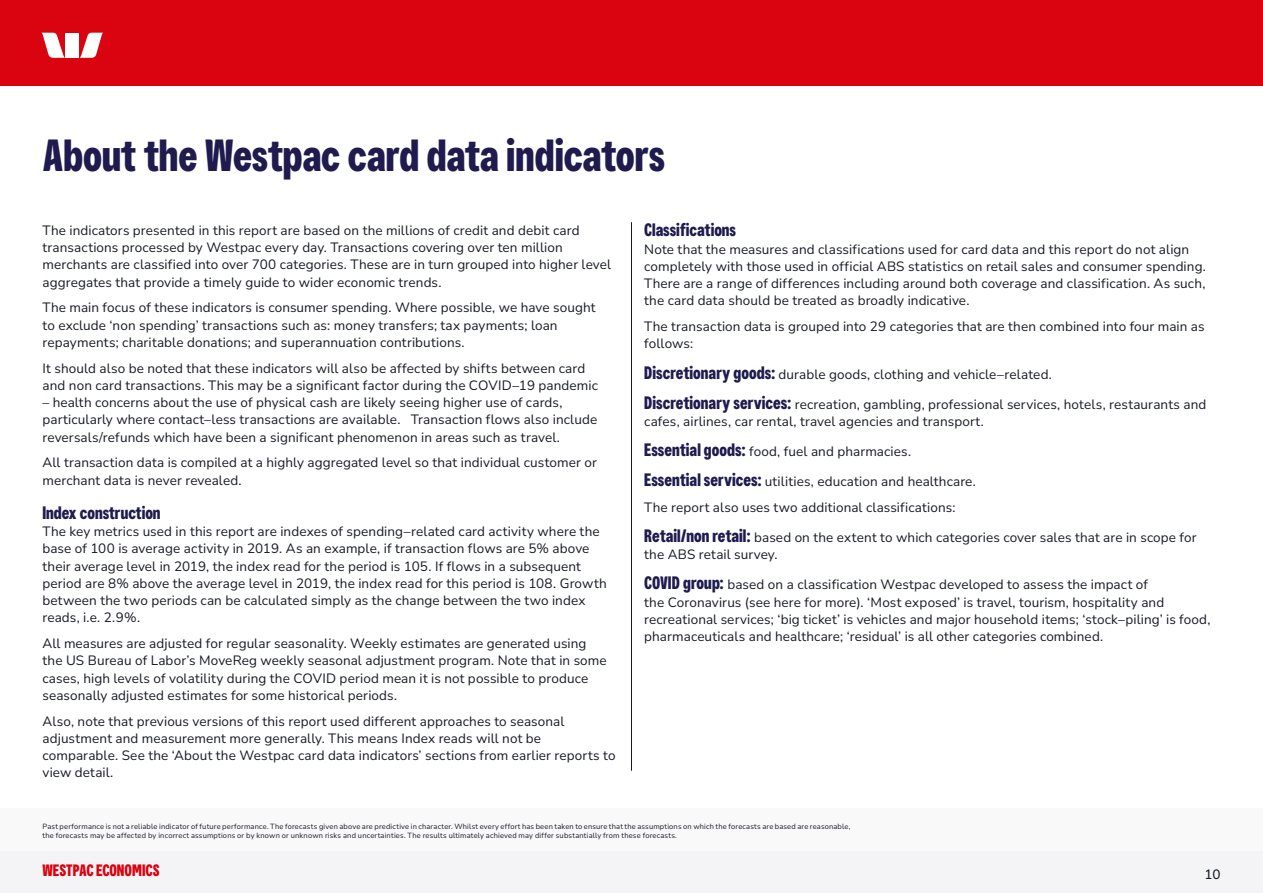
<style>
.page{position:relative;width:1263px;height:893px;background:#fff}
.page>*{position:absolute;margin:0;border:0;box-sizing:border-box;transform-origin:0 0}
.H3_Main_Headline{font:700 45px "Westpac";letter-spacing:-.005em;color:#1f1b4f}
.SUBHEAD_1{font:700 18px "Westpac";color:#1f1b4f}
.X2_Bottom_strap{font:700 16.5px "Westpac";color:#da0310}
.P1_Body_copy{font:200 13.5px/17.2px "Nunito Sans 12 pt";letter-spacing:.01em;color:#181b25}
.X3_Page_number{font:200 13.5px "Nunito Sans 12 pt";color:#181b25}
.X4_Footnotes{font:200 7.5px/9px "Nunito Sans 12 pt";letter-spacing:.025em;color:#181b25}
.s1{font-family:"Westpac";font-weight:700;font-size:18px;color:#1f1b4f}
</style>
<div class="page">
<div style="left:0;top:0;width:1263px;height:85px;background:#da0310"></div>
<svg style="left:42px;top:33px;width:23px;height:25px"></svg>
<svg style="left:80px;top:33px;width:23px;height:25px"></svg>
<div style="left:66px;top:33px;width:13px;height:25px;background:#fff"></div>
<div style="left:0;top:850px;width:1263px;height:43px;background:#f4f4f6"></div>
<div style="left:0;top:808px;width:1263px;height:42px;background:#f9f9fa"></div>
<hr style="left:631px;top:222px;width:1px;height:549px;background:#181b25">
<p class="H3_Main_Headline" style="left:43px;top:129px;width:624px">About the Westpac card data indicators</p>
<p class="P1_Body_copy" style="left:43px;top:221px;width:570px">The indicators presented in this report are based on the millions of credit and debit card transactions processed by Westpac every day. Transactions covering over ten million merchants are classified into over 700 categories. These are in turn grouped into higher level aggregates that provide a timely guide to wider economic trends.</p>
<p class="P1_Body_copy" style="left:43px;top:298px;width:555px">The main focus of these indicators is consumer spending. Where possible, we have sought to exclude ‘non spending’ transactions such as: money transfers; tax payments; loan repayments; charitable donations; and superannuation contributions.</p>
<p class="P1_Body_copy" style="left:43px;top:359px;width:557px">It should also be noted that these indicators will also be affected by shifts between card and non card transactions. This may be a significant factor during the COVID–19 pandemic</p>
<p class="P1_Body_copy" style="left:43px;top:393px;width:556px">– health concerns about the use of physical cash are likely seeing higher use of cards, particularly where contact–less transactions are available. Transaction flows also include reversals/refunds which have been a significant phenomenon in areas such as travel.</p>
<p class="P1_Body_copy" style="left:43px;top:453px;width:556px">All transaction data is compiled at a highly aggregated level so that individual customer or merchant data is never revealed.</p>
<p class="SUBHEAD_1" style="left:43px;top:502px;width:120px">Index construction</p>
<p class="P1_Body_copy" style="left:43px;top:522px;width:566px">The key metrics used in this report are indexes of spending–related card activity where the base of 100 is average activity in 2019. As an example, if transaction flows are 5% above their average level in 2019, the index read for the period is 105. If flows in a subsequent period are 8% above the average level in 2019, the index read for this period is 108. Growth between the two periods can be calculated simply as the change between the two index reads, i.e. 2.9%.</p>
<p class="P1_Body_copy" style="left:43px;top:634px;width:566px">All measures are adjusted for regular seasonality. Weekly estimates are generated using the US Bureau of Labor’s MoveReg weekly seasonal adjustment program. Note that in some cases, high levels of volatility during the COVID period mean it is not possible to produce seasonally adjusted estimates for some historical periods.</p>
<p class="P1_Body_copy" style="left:43px;top:712px;width:575px">Also, note that previous versions of this report used different approaches to seasonal adjustment and measurement more generally. This means Index reads will not be comparable. See the ‘About the Westpac card data indicators’ sections from earlier reports to view detail.</p>
<p class="SUBHEAD_1" style="left:644px;top:219px;width:93px">Classifications</p>
<p class="P1_Body_copy" style="left:644px;top:240px;width:563px">Note that the measures and classifications used for card data and this report do not align completely with those used in official ABS statistics on retail sales and consumer spending.<br>There are a range of differences including around both coverage and classification. As such, the card data should be treated as broadly indicative.</p>
<p class="P1_Body_copy" style="left:644px;top:317px;width:562px">The transaction data is grouped into 29 categories that are then combined into four main as follows:</p>
<p class="P1_Body_copy" style="left:644px;top:365px;width:409px"><span class="s1">Discretionary goods:</span> durable goods, clothing and vehicle–related.</p>
<p class="P1_Body_copy" style="left:644px;top:395px;width:564px"><span class="s1">Discretionary services:</span> recreation, gambling, professional services, hotels, restaurants and cafes, airlines, car rental, travel agencies and transport.</p>
<p class="P1_Body_copy" style="left:644px;top:442px;width:268px"><span class="s1">Essential goods:</span> food, fuel and pharmacies.</p>
<p class="P1_Body_copy" style="left:644px;top:472px;width:333px"><span class="s1">Essential services:</span> utilities, education and healthcare.</p>
<p class="P1_Body_copy" style="left:644px;top:498px;width:313px">The report also uses two additional classifications:</p>
<p class="P1_Body_copy" style="left:644px;top:528px;width:554px"><span class="s1">Retail/non retail:</span> based on the extent to which categories cover sales that are in scope for the ABS retail survey.</p>
<p class="P1_Body_copy" style="left:644px;top:575px;width:568px"><span class="s1">COVID group:</span> based on a classification Westpac developed to assess the impact of<br>the Coronavirus (see here for more). ‘Most exposed’ is travel, tourism, hospitality and recreational services; ‘big ticket’ is vehicles and major household items; ‘stock–piling’ is food, pharmaceuticals and healthcare; ‘residual’ is all other categories combined.</p>
<p class="X4_Footnotes" style="left:43px;top:822px;width:809px">Past performance is not a reliable indicator of future performance. The forecasts given above are predictive in character. Whilst every effort has been taken to ensure that the assumptions on which the forecasts are based are reasonable, the forecasts may be affected by incorrect assumptions or by known or unknown risks and uncertainties. The results ultimately achieved may differ substantially from these forecasts.</p>
<p class="X2_Bottom_strap" style="left:43px;top:860px;width:119px">WESTPAC ECONOMICS</p>
<p class="X3_Page_number" style="left:1204px;top:864px;width:17px">10</p>
</div>
